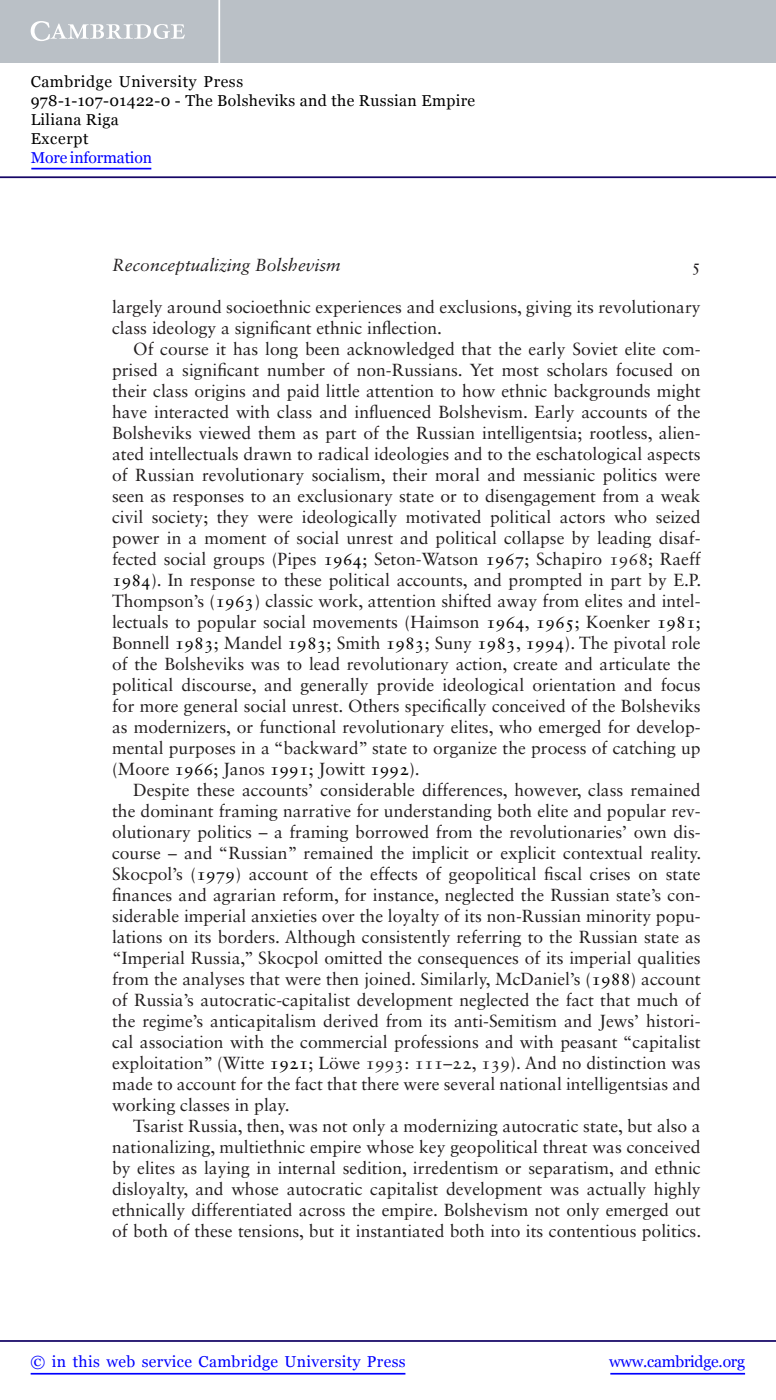
<style>
.page{position:relative;width:776px;height:1400px;background:#fff}
.page>*{position:absolute;margin:0;border:0;box-sizing:border-box;transform-origin:0 0}
.t1{font:17.5px "Sabon LT Std";color:#231f20}
.t2{font:italic 17.5px "Sabon LT Std";color:#231f20}
.t3{font:16.62px "Sabon LT Std";color:#231f20}
.t4{font:15.75px/18.9px "Georgia";letter-spacing:.025em;color:#000}
.t5{font:15.75px "Georgia";letter-spacing:.025em;color:#00f}
.t6{font:15.75px "Georgia";letter-spacing:-.015em;color:#00f}
.t7{font:15.75px "Georgia";letter-spacing:-.01em;color:#00f}
.s1{color:#000}
</style>
<div class="page">
<div style="left:0;top:0;width:775px;height:63px;background:#bac0c6"></div>
<svg style="left:31px;top:21px;width:154px;height:20px"></svg>
<hr style="left:218px;top:0;width:2px;height:63px;background:#fff">
<hr style="left:0;top:176px;width:775px;height:2px;background:#150666">
<hr style="left:610px;top:1373px;width:134px;height:2px;background:#00f">
<hr style="left:0;top:1340px;width:775px;height:2px;background:#150666">
<hr style="left:31px;top:1373px;width:374px;height:2px;background:#00f">
<hr style="left:31px;top:168px;width:120px;height:1px;background:#00f">
<p class="t4" style="left:31px;top:72px;width:446px">Cambridge University Press<br>978-1-107-01422-0 - The Bolsheviks and the Russian Empire<br>Liliana Riga<br>Excerpt</p>
<p class="t7" style="left:31px;top:148px;width:123px">More information</p>
<p class="t2" style="left:112px;top:255px;width:230px">Reconceptualizing Bolshevism</p>
<p class="t3" style="left:691px;top:255px;width:11px">5</p>
<p class="t1" style="left:112px;top:297px;width:589px">largely around socioethnic experiences and exclusions, giving its revolutionary</p>
<p class="t1" style="left:112px;top:318px;width:331px">class ideology a significant ethnic inflection.</p>
<p class="t1" style="left:133px;top:339px;width:568px">Of course it has long been acknowledged that the early Soviet elite com-</p>
<p class="t1" style="left:112px;top:360px;width:590px">prised a significant number of non-Russians. Yet most scholars focused on</p>
<p class="t1" style="left:112px;top:381px;width:589px">their class origins and paid little attention to how ethnic backgrounds might</p>
<p class="t1" style="left:112px;top:402px;width:589px">have interacted with class and influenced Bolshevism. Early accounts of the</p>
<p class="t1" style="left:112px;top:423px;width:589px">Bolsheviks viewed them as part of the Russian intelligentsia; rootless, alien-</p>
<p class="t1" style="left:112px;top:444px;width:590px">ated intellectuals drawn to radical ideologies and to the eschatological aspects</p>
<p class="t1" style="left:112px;top:465px;width:590px">of Russian revolutionary socialism, their moral and messianic politics were</p>
<p class="t1" style="left:112px;top:486px;width:589px">seen as responses to an exclusionary state or to disengagement from a weak</p>
<p class="t1" style="left:112px;top:507px;width:589px">civil society; they were ideologically motivated political actors who seized</p>
<p class="t1" style="left:112px;top:528px;width:589px">power in a moment of social unrest and political collapse by leading disaf-</p>
<p class="t1" style="left:112px;top:549px;width:589px">fected social groups (Pipes <span class="s1">1964</span>; Seton-Watson <span class="s1">1967</span>; Schapiro 1968; Raeff</p>
<p class="t1" style="left:112px;top:570px;width:590px"><span class="s1">1984</span>). In response to these political accounts, and prompted in part by E.P.</p>
<p class="t1" style="left:112px;top:591px;width:589px">Thompson’s (<span class="s1">1963</span>) classic work, attention shifted away from elites and intel-</p>
<p class="t1" style="left:112px;top:612px;width:589px">lectuals to popular social movements (Haimson <span class="s1">1964</span>, <span class="s1">1965</span>; Koenker <span class="s1">1981</span>;</p>
<p class="t1" style="left:112px;top:633px;width:590px">Bonnell <span class="s1">1983</span>; Mandel <span class="s1">1983</span>; Smith <span class="s1">1983</span>; Suny <span class="s1">1983</span>, <span class="s1">1994</span>). The pivotal role</p>
<p class="t1" style="left:112px;top:654px;width:590px">of the Bolsheviks was to lead revolutionary action, create and articulate the</p>
<p class="t1" style="left:112px;top:675px;width:589px">political discourse, and generally provide ideological orientation and focus</p>
<p class="t1" style="left:112px;top:696px;width:589px">for more general social unrest. Others specifically conceived of the Bolsheviks</p>
<p class="t1" style="left:112px;top:717px;width:589px">as modernizers, or functional revolutionary elites, who emerged for develop-</p>
<p class="t1" style="left:112px;top:738px;width:589px">mental purposes in a “backward” state to organize the process of catching up</p>
<p class="t1" style="left:112px;top:759px;width:309px">(Moore <span class="s1">1966</span>; Janos <span class="s1">1991</span>; Jowitt <span class="s1">1992</span>).</p>
<p class="t1" style="left:133px;top:780px;width:568px">Despite these accounts’ considerable differences, however, class remained</p>
<p class="t1" style="left:112px;top:801px;width:590px">the dominant framing narrative for understanding both elite and popular rev-</p>
<p class="t1" style="left:112px;top:822px;width:589px">olutionary politics – a framing borrowed from the revolutionaries’ own dis-</p>
<p class="t1" style="left:112px;top:843px;width:590px">course – and “Russian” remained the implicit or explicit contextual reality.</p>
<p class="t1" style="left:112px;top:864px;width:590px">Skocpol’s (<span class="s1">1979</span>) account of the effects of geopolitical fiscal crises on state</p>
<p class="t1" style="left:112px;top:885px;width:589px">finances and agrarian reform, for instance, neglected the Russian state’s con-</p>
<p class="t1" style="left:112px;top:906px;width:590px">siderable imperial anxieties over the loyalty of its non-Russian minority popu-</p>
<p class="t1" style="left:112px;top:927px;width:590px">lations on its borders. Although consistently referring to the Russian state as</p>
<p class="t1" style="left:112px;top:948px;width:589px">“Imperial Russia,” Skocpol omitted the consequences of its imperial qualities</p>
<p class="t1" style="left:112px;top:969px;width:589px">from the analyses that were then joined. Similarly, McDaniel’s (<span class="s1">1988</span>) account</p>
<p class="t1" style="left:112px;top:990px;width:589px">of Russia’s autocratic-capitalist development neglected the fact that much of</p>
<p class="t1" style="left:112px;top:1011px;width:589px">the regime’s anticapitalism derived from its anti-Semitism and Jews’ histori-</p>
<p class="t1" style="left:112px;top:1032px;width:590px">cal association with the commercial professions and with peasant “capitalist</p>
<p class="t1" style="left:112px;top:1053px;width:590px">exploitation” (Witte <span class="s1">1921</span>; Löwe 1993: 111–22, 139). And no distinction was</p>
<p class="t1" style="left:112px;top:1074px;width:590px">made to account for the fact that there were several national intelligentsias and</p>
<p class="t1" style="left:112px;top:1095px;width:179px">working classes in play.</p>
<p class="t1" style="left:133px;top:1116px;width:568px">Tsarist Russia, then, was not only a modernizing autocratic state, but also a</p>
<p class="t1" style="left:112px;top:1137px;width:590px">nationalizing, multiethnic empire whose key geopolitical threat was conceived</p>
<p class="t1" style="left:112px;top:1158px;width:589px">by elites as laying in internal sedition, irredentism or separatism, and ethnic</p>
<p class="t1" style="left:112px;top:1179px;width:590px">disloyalty, and whose autocratic capitalist development was actually highly</p>
<p class="t1" style="left:112px;top:1200px;width:589px">ethnically differentiated across the empire. Bolshevism not only emerged out</p>
<p class="t1" style="left:112px;top:1221px;width:590px">of both of these tensions, but it instantiated both into its contentious politics.</p>
<p class="t5" style="left:31px;top:1352px;width:376px">© in this web service Cambridge University Press</p>
<p class="t6" style="left:608px;top:1352px;width:137px">www.cambridge.org</p>
</div>
